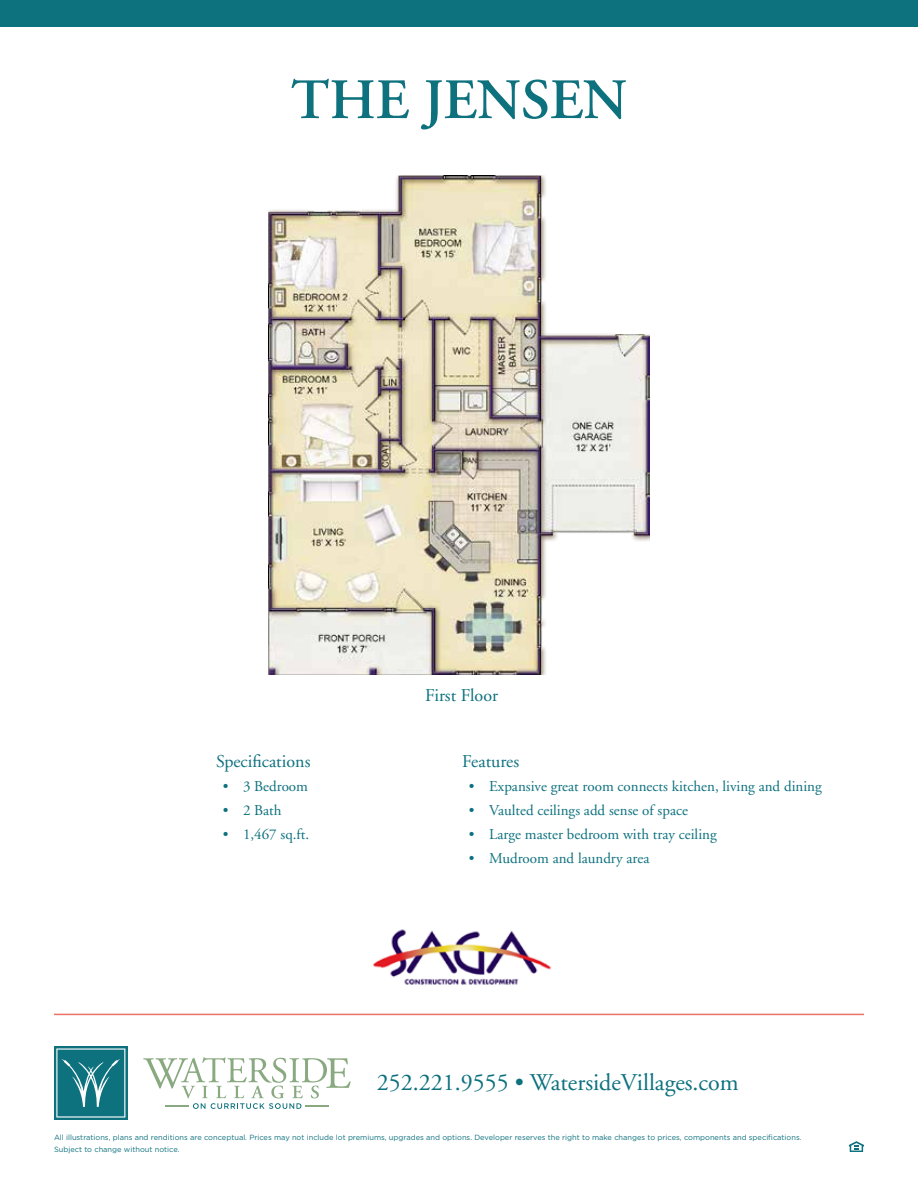
<style>
.page{position:relative;width:918px;height:1188px;background:#fff}
.page>*{position:absolute;margin:0;border:0;box-sizing:border-box;transform-origin:0 0}
.t1{font:600 57px "Adobe Garamond";color:#0d717e}
.t2{font:24px "Adobe Garamond";color:#0d717e}
.t3{font:18px "Adobe Garamond";color:#0d717e}
.t4{font:15px "Adobe Garamond";color:#0d717e}
.t5{font:7.5px/12px "Gotham";color:#0d717e}
</style>
<div class="page">
<div style="left:0;top:0;width:918px;height:27px;background:#0d717e"></div>
<svg style="left:143px;top:1057px;width:208px;height:52px"></svg>
<div style="left:54px;top:1046px;width:74px;height:74px;background:linear-gradient(to right,#0d717e,#0d717e)"></div>
<svg style="left:56px;top:1048px;width:69px;height:70px;background:#2f8590"></svg>
<img style="left:373px;top:929px;width:179px;height:56px">
<hr style="left:54px;top:1014px;width:810px;height:1px;background:#ef7065">
<svg style="left:849px;top:1141px;width:15px;height:11px"></svg>
<img style="left:268px;top:176px;width:382px;height:498px">
<h1 class="t1" style="left:291px;top:69px;width:338px">THE JENSEN</h1>
<h3 class="t3" style="left:216px;top:752px;width:96px">Specifications</h3>
<h3 class="t4" style="left:223px;top:778px;width:87px">• 3 Bedroom</h3>
<h3 class="t4" style="left:223px;top:802px;width:60px">• 2 Bath</h3>
<h3 class="t4" style="left:223px;top:826px;width:88px">• 1,467 sq.ft.</h3>
<h3 class="t3" style="left:425px;top:686px;width:74px">First Floor</h3>
<h3 class="t3" style="left:462px;top:752px;width:58px">Features</h3>
<h3 class="t4" style="left:469px;top:778px;width:354px">• Expansive great room connects kitchen, living and dining</h3>
<h3 class="t4" style="left:469px;top:802px;width:221px">• Vaulted ceilings add sense of space</h3>
<h3 class="t4" style="left:469px;top:826px;width:249px">• Large master bedroom with tray ceiling</h3>
<h3 class="t4" style="left:469px;top:850px;width:182px">• Mudroom and laundry area</h3>
<h2 class="t2" style="left:377px;top:1070px;width:363px">252.221.9555 • WatersideVillages.com</h2>
<p class="t5" style="left:54px;top:1131px;width:749px">All illustrations, plans and renditions are conceptual. Prices may not include lot premiums, upgrades and options. Developer reserves the right to make changes to prices, components and specifications.<br>Subject to change without notice.</p>
</div>
